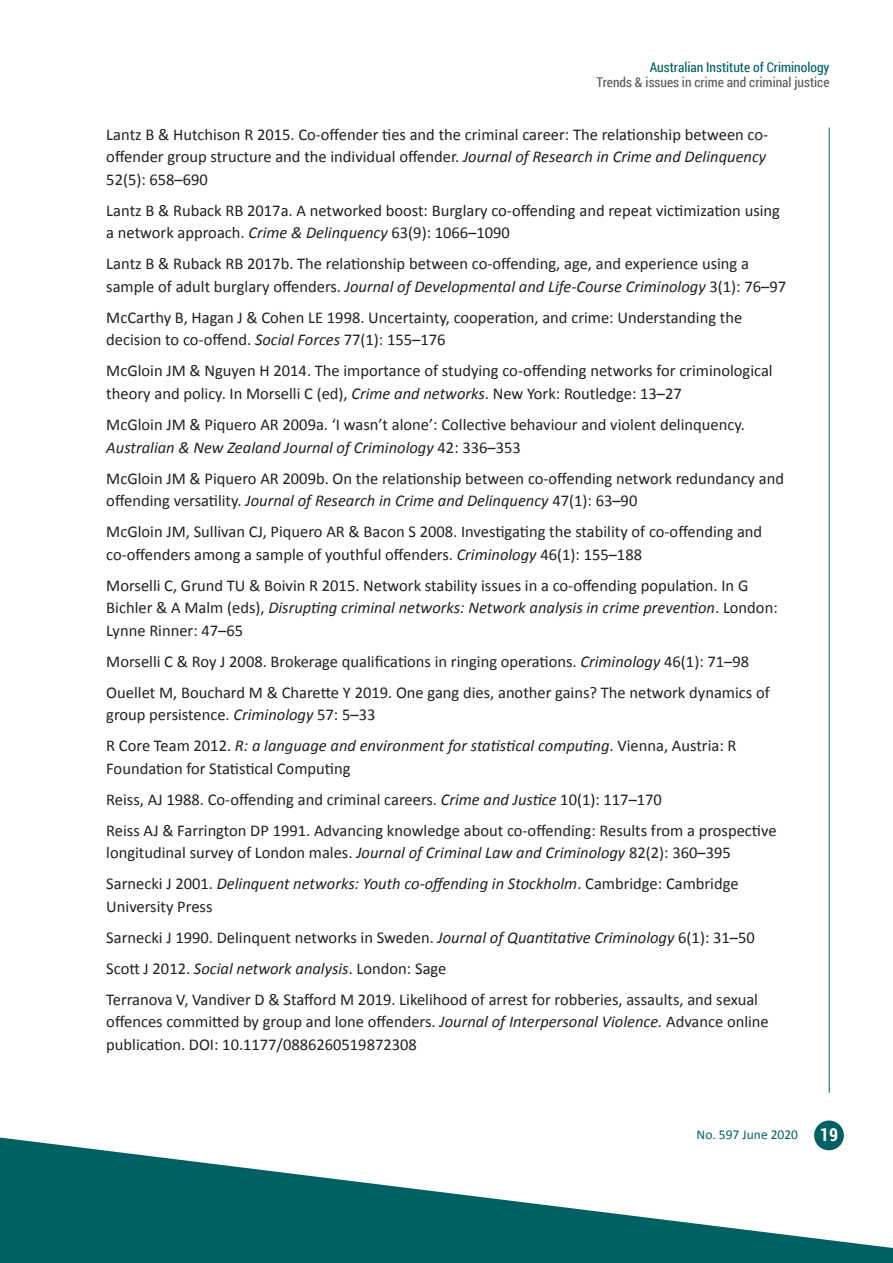
<style>
.page{position:relative;width:893px;height:1263px;background:#fff}
.page>*{position:absolute;margin:0;border:0;box-sizing:border-box;transform-origin:0 0}
.body{font:16.5px/22.5px "Calibri";color:#231f20}
.t1{font:13.5px "Roboto Condensed";color:#57585a}
.t2{font:13.5px "Roboto Condensed";color:#006062}
.t3{font:13.5px "Calibri";color:#006062}
.s1{font-style:italic}
.s2{font-family:"Roboto Condensed";font-weight:700;font-size:18px;color:#fff}
</style>
<div class="page">
<hr style="left:829px;top:128px;width:1px;height:965px;background:#006062">
<div style="left:814px;top:1120px;width:30px;height:30px;background:#006062;border-radius:50%"></div>
<svg style="left:0;top:1137px;width:893px;height:126px;fill:#006062"></svg>
<p class="t2" style="left:650px;top:58px;width:181px">Australian Institute of Criminology</p>
<p class="t1" style="left:597px;top:73px;width:234px">Trends &amp; issues in crime and criminal justice</p>
<p class="body" style="left:106px;top:123px;width:663px;text-align:justify">Lantz B &amp; Hutchison R 2015. Co-offender ties and the criminal career: The relationship between co&shy;offender group structure and the individual offender. <span class="s1">Journal of Research in Crime and Delinquency </span>52(5): 658–690</p>
<p class="body" style="left:106px;top:199px;width:675px">Lantz B &amp; Ruback RB 2017a. A networked boost: Burglary co-offending and repeat victimization using a network approach. <span class="s1">Crime &amp; Delinquency</span> 63(9): 1066–1090</p>
<p class="body" style="left:106px;top:253px;width:681px">Lantz B &amp; Ruback RB 2017b. The relationship between co-offending, age, and experience using a sample of adult burglary offenders. <span class="s1">Journal of Developmental and Life-Course Criminology</span> 3(1): 76–97</p>
<p class="body" style="left:106px;top:306px;width:637px">McCarthy B, Hagan J &amp; Cohen LE 1998. Uncertainty, cooperation, and crime: Understanding the decision to co-offend. <span class="s1">Social Forces</span> 77(1): 155–176</p>
<p class="body" style="left:106px;top:360px;width:668px">McGloin JM &amp; Nguyen H 2014. The importance of studying co-offending networks for criminological theory and policy. In Morselli C (ed), <span class="s1">Crime and networks</span>. New York: Routledge: 13–27</p>
<p class="body" style="left:106px;top:413px;width:640px">McGloin JM &amp; Piquero AR 2009a. ‘I wasn’t alone’: Collective behaviour and violent delinquency.<br><span class="s1">Australian &amp; New Zealand Journal of Criminology</span> 42: 336–353</p>
<p class="body" style="left:106px;top:467px;width:679px">McGloin JM &amp; Piquero AR 2009b. On the relationship between co-offending network redundancy and offending versatility. <span class="s1">Journal of Research in Crime and Delinquency</span> 47(1): 63–90</p>
<p class="body" style="left:106px;top:520px;width:657px">McGloin JM, Sullivan CJ, Piquero AR &amp; Bacon S 2008. Investigating the stability of co‐offending and co‐offenders among a sample of youthful offenders. <span class="s1">Criminology</span> 46(1): 155–188</p>
<p class="body" style="left:106px;top:574px;width:673px">Morselli C, Grund TU &amp; Boivin R 2015. Network stability issues in a co-offending population. In G<br>Bichler &amp; A Malm (eds), <span class="s1">Disrupting criminal networks: Network analysis in crime prevention</span>. London:<br>Lynne Rinner: 47–65</p>
<p class="body" style="left:106px;top:650px;width:644px">Morselli C &amp; Roy J 2008. Brokerage qualifications in ringing operations. <span class="s1">Criminology</span> 46(1): 71–98</p>
<p class="body" style="left:106px;top:681px;width:665px">Ouellet M, Bouchard M &amp; Charette Y 2019. One gang dies, another gains? The network dynamics of group persistence. <span class="s1">Criminology</span> 57: 5–33</p>
<p class="body" style="left:106px;top:734px;width:632px">R Core Team 2012. <span class="s1">R: a language and environment for statistical computing</span>. Vienna, Austria: R<br>Foundation for Statistical Computing</p>
<p class="body" style="left:106px;top:788px;width:557px">Reiss, AJ 1988. Co-offending and criminal careers. <span class="s1">Crime and Justice</span> 10(1): 117–170</p>
<p class="body" style="left:106px;top:819px;width:672px">Reiss AJ &amp; Farrington DP 1991. Advancing knowledge about co-offending: Results from a prospective longitudinal survey of London males. <span class="s1">Journal of Criminal Law and Criminology</span> 82(2): 360–395</p>
<p class="body" style="left:106px;top:872px;width:634px">Sarnecki J 2001. <span class="s1">Delinquent networks: Youth co-offending in Stockholm</span>. Cambridge: Cambridge<br>University Press</p>
<p class="body" style="left:106px;top:926px;width:650px">Sarnecki J 1990. Delinquent networks in Sweden. <span class="s1">Journal of Quantitative Criminology</span> 6(1): 31–50</p>
<p class="body" style="left:106px;top:957px;width:342px">Scott J 2012. <span class="s1">Social network analysis</span>. London: Sage</p>
<p class="body" style="left:106px;top:988px;width:664px">Terranova V, Vandiver D &amp; Stafford M 2019. Likelihood of arrest for robberies, assaults, and sexual offences committed by group and lone offenders. <span class="s1">Journal of Interpersonal Violence.</span> Advance online publication. DOI: 10.1177/0886260519872308</p>
<p class="t3" style="left:697px;top:1126px;width:143px">No. 597 June 2020 <span class="s2">19</span></p>
</div>
